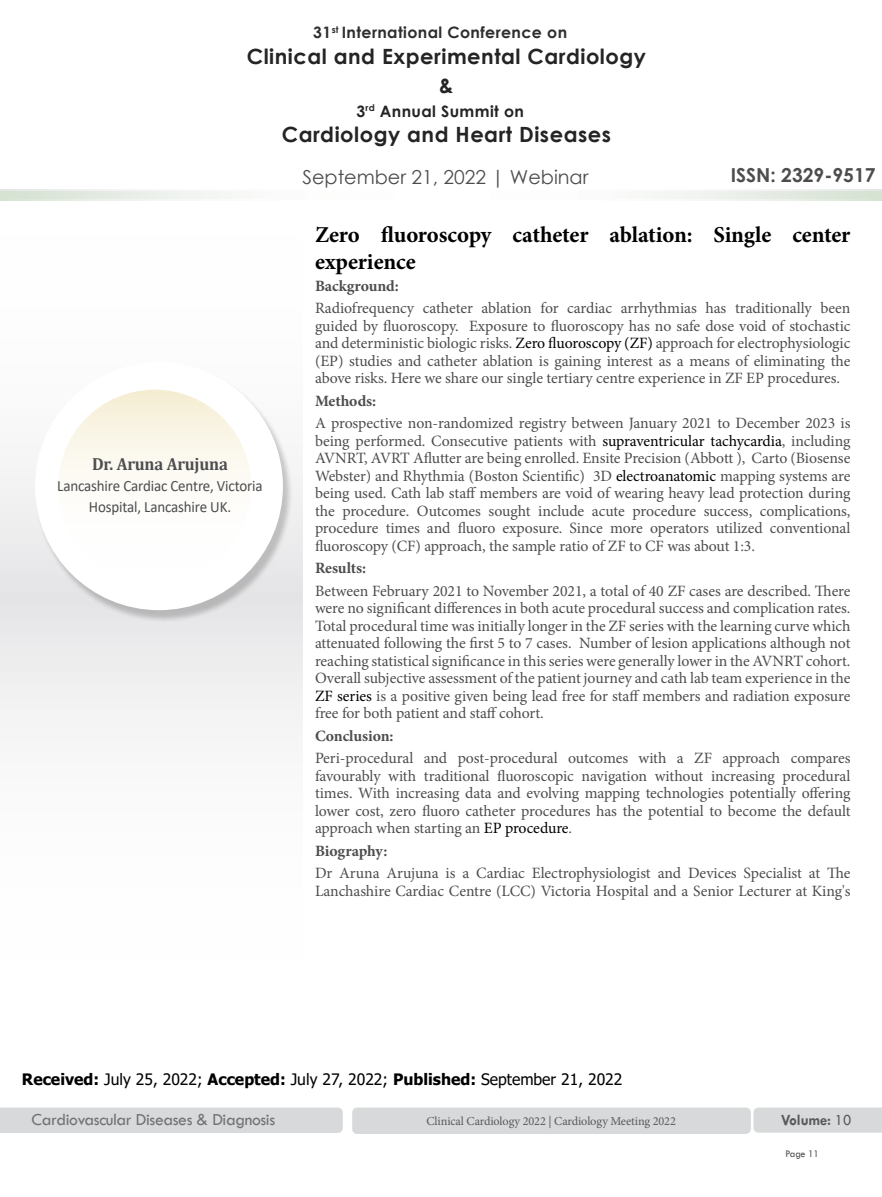
<style>
.page{position:relative;width:882px;height:1197px;background:#fff}
.page>*{position:absolute;margin:0;border:0;box-sizing:border-box;transform-origin:0 0}
.t1{font:700 22.75px/26.2px "Minion Pro";letter-spacing:-.01em;color:#000}
.t2{font:700 21px "Century Gothic";letter-spacing:.025em;color:#242424}
.t3{font:19.25px "Century Gothic";color:#4d4d4f}
.t4{font:700 19.25px "Century Gothic";color:#4d4d4f}
.t5{font:17.5px "Tw Cen";letter-spacing:-.02em;color:#717275}
.t6{font:700 17.5px "Cambria";letter-spacing:-.01em;color:#4d4d4f;scale:.95 1}
.t7{font:15.75px/17.5px "Minion Pro";letter-spacing:-.005em;color:#4d4d4f;text-align:justify}
.t8{font:15.75px "Tahoma";color:#000}
.t9{font:15.75px/21px "Calibri";letter-spacing:-.01em;color:#4d4d4f;text-align:center;scale:.95 1}
.t10{font:700 15.75px "Minion Pro";letter-spacing:-.005em;color:#4d4d4f}
.t11{font:700 15.75px "Century Gothic";letter-spacing:.025em;color:#2e2e2f}
.t12{font:700 15.75px "Century Gothic";letter-spacing:.025em;color:#242424}
.t13{font:700 15.75px "Tw Cen";letter-spacing:-.01em;color:#58595b;scale:.95 1}
.t14{font:12.25px "Minion Pro";letter-spacing:-.01em;color:#58595b}
.t15{font:10.5px "Tw Cen";letter-spacing:-.02em;color:#4d4d4f;scale:.95 1}
.s1{color:#000}
.s2{font-weight:700}
.s3{font-weight:400}
</style>
<div class="page">
<svg style="left:0;top:189px;width:882px;height:3px"></svg>
<div style="left:0;top:597px;width:302px;height:393px;background:linear-gradient(to bottom,#eaeaeb,#fff)"></div>
<div style="left:0;top:205px;width:302px;height:392px;background:linear-gradient(to bottom,#fff,#eaeaeb)"></div>
<div style="left:0;top:1108px;width:343px;height:25px;background:#d7d9da"></div>
<div style="left:352px;top:1108px;width:399px;height:26px;background:#d7d9da;border-radius:5px"></div>
<div style="left:753px;top:1108px;width:129px;height:25px;background:#d7d9da"></div>
<svg style="left:0;top:192px;width:882px;height:9px;fill:#f6f8f5"></svg>
<div style="left:35px;top:364px;width:257px;height:258px;background:#000;opacity:.2"></div>
<div style="left:35px;top:362px;width:248px;height:248px;background:#fff;border-radius:50%"></div>
<div style="left:58px;top:390px;width:193px;height:193px;background:linear-gradient(to bottom,#f7f1db,#fff);border-radius:50%"></div>
<p class="t11" style="left:313px;top:20px;width:255px">31<sup>st</sup> International Conference on</p>
<h2 class="t2" style="left:247px;top:40px;width:401px">Clinical and Experimental Cardiology</h2>
<h2 class="t2" style="left:439px;top:69px;width:16px">&amp;</h2>
<p class="t12" style="left:356px;top:99px;width:169px">3<sup>rd</sup> Annual Summit on</p>
<p class="t6" style="left:92px;top:452px;width:145px">Dr. Aruna Arujuna</p>
<p class="t9" style="left:57px;top:475px;width:218px">Lancashire Cardiac Centre, Victoria<br>Hospital, Lancashire UK.</p>
<h2 class="t2" style="left:282px;top:119px;width:331px">Cardiology and Heart Diseases</h2>
<p class="t3" style="left:303px;top:164px;width:287px">September 21, 2022 | Webinar</p>
<p class="t4" style="left:731px;top:161px;width:146px">ISSN: 2329-9517</p>
<h1 class="t1" style="left:315px;top:222px;width:537px">Zero fluoroscopy catheter ablation: Single center experience</h1>
<p class="t10" style="left:315px;top:275px;width:85px">Background:</p>
<p class="t7" style="left:315px;top:300px;width:537px">Radiofrequency catheter ablation for cardiac arrhythmias has traditionally been guided by fluoroscopy. Exposure to fluoroscopy has no safe dose void of stochastic and deterministic biologic risks. <span class="s1">Zero fluoroscopy (ZF)</span> approach for electrophysiologic (EP) studies and catheter ablation is gaining interest as a means of eliminating the above risks. Here we share our single tertiary centre experience in ZF EP procedures.</p>
<p class="t10" style="left:315px;top:390px;width:63px">Methods:</p>
<p class="t7" style="left:315px;top:415px;width:537px">A prospective non-randomized registry between January 2021 to December 2023 is being performed. Consecutive patients with <span class="s1">supraventricular tachycardia</span>, including AVNRT, AVRT Aflutter are being enrolled. Ensite Precision (Abbott ), Carto (Biosense Webster) and Rhythmia (Boston Scientific) 3D <span class="s1">electroanatomic</span> mapping systems are being used. Cath lab staff members are void of wearing heavy lead protection during the procedure. Outcomes sought include acute procedure success, complications, procedure times and fluoro exposure. Since more operators utilized conventional fluoroscopy (CF) approach, the sample ratio of ZF to CF was about 1:3.</p>
<p class="t10" style="left:315px;top:557px;width:53px">Results:</p>
<p class="t7" style="left:315px;top:582px;width:537px">Between February 2021 to November 2021, a total of 40 ZF cases are described. There were no significant differences in both acute procedural success and complication rates.<br>Total procedural time was initially longer in the ZF series with the learning curve which attenuated following the first 5 to 7 cases. Number of lesion applications although not reaching statistical significance in this series were generally lower in the AVNRT cohort.<br>Overall subjective assessment of the patient journey and cath lab team experience in the <span class="s1">ZF series</span> is a positive given being lead free for staff members and radiation exposure free for both patient and staff cohort.</p>
<p class="t10" style="left:315px;top:725px;width:80px">Conclusion:</p>
<p class="t7" style="left:315px;top:749px;width:537px">Peri-procedural and post-procedural outcomes with a ZF approach compares favourably with traditional fluoroscopic navigation without increasing procedural times. With increasing data and evolving mapping technologies potentially offering lower cost, zero fluoro catheter procedures has the potential to become the default approach when starting an <span class="s1">EP procedure</span>.</p>
<p class="t10" style="left:315px;top:840px;width:74px">Biography:</p>
<p class="t7" style="left:315px;top:864px;width:537px">Dr Aruna Arujuna is a Cardiac Electrophysiologist and Devices Specialist at The<br>Lanchashire Cardiac Centre (LCC) Victoria Hospital and a Senior Lecturer at King's</p>
<p class="t8" style="left:22px;top:1069px;width:602px"><span class="s2">Received:</span> July 25, 2022; <span class="s2">Accepted:</span> July 27, 2022; <span class="s2">Published:</span> September 21, 2022</p>
<p class="t5" style="left:32px;top:1109px;width:245px">Cardiovascular Diseases &amp; Diagnosis</p>
<p class="t14" style="left:427px;top:1113px;width:251px">Clinical Cardiology 2022 | Cardiology Meeting 2022</p>
<p class="t13" style="left:781px;top:1111px;width:75px">Volume: <span class="s3">10</span></p>
<p class="t15" style="left:786px;top:1147px;width:37px">Page 11</p>
</div>
